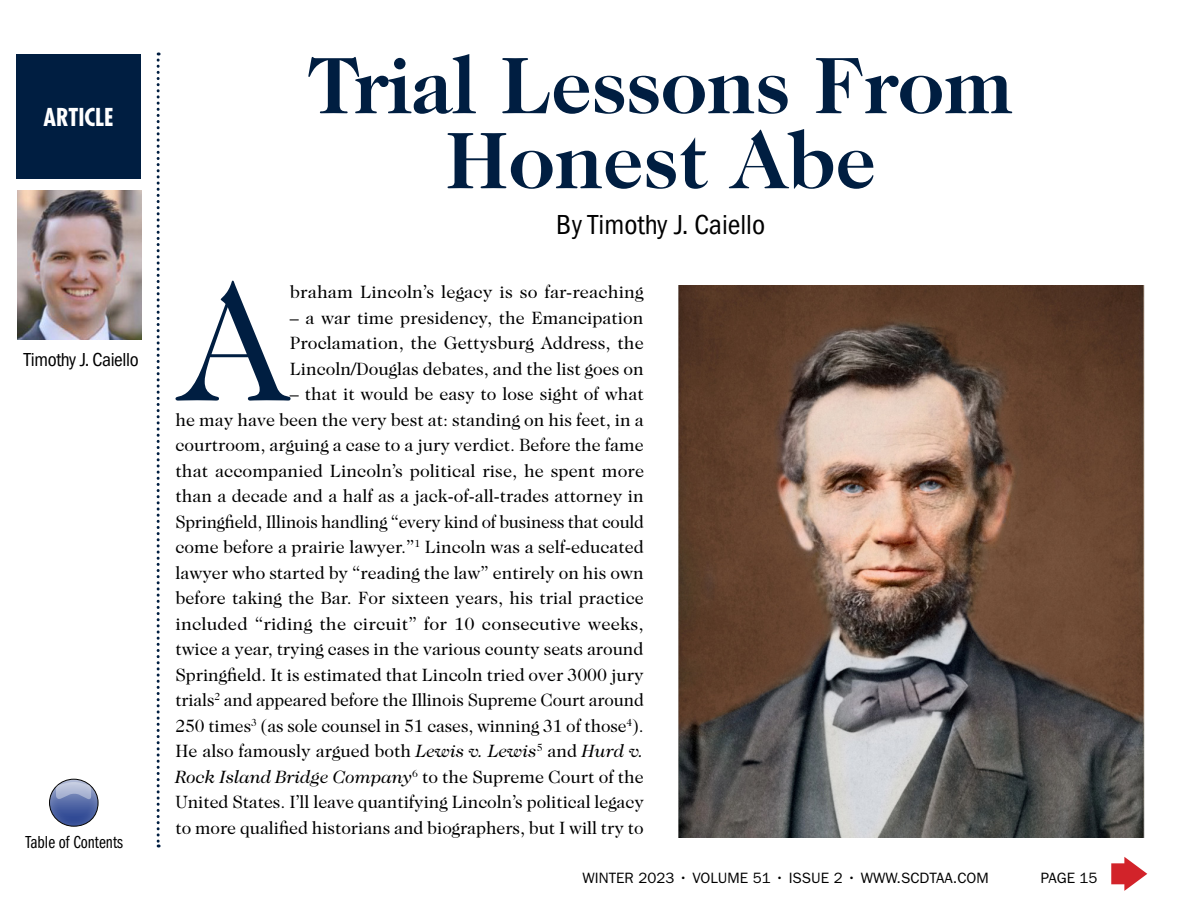
<style>
.page{position:relative;width:1200px;height:900px;background:#fff}
.page>*{position:absolute;margin:0;border:0;box-sizing:border-box;transform-origin:0 0}
.DefenseText{font:168px "Caslon 224 Std";color:#001e41}
.Story_Head{font:700 81px/75px "Caslon 224 Std";color:#001e41;text-align:center}
.Byline{font:condensed 28.5px "ITC Franklin Gothic Std";color:#000}
.t1{font:700 condensed 24px "Futura Std";color:#fff}
.t2{font:condensed 19.5px "ITC Franklin Gothic Std";letter-spacing:-.02em;color:#000}
.DefenseText-2{font:18px/25.5px "Caslon 224 Std";color:#000;text-align:justify}
.t3{font:18px "ITC Franklin Gothic Std Bk Cp";color:#000}
.t4{font:15px "ITC Franklin Gothic Std";color:#000}
.s1{font-style:italic}
</style>
<div class="page">
<svg style="left:1111px;top:857px;width:36px;height:34px"></svg>
<img style="left:678px;top:285px;width:467px;height:552px">
<svg style="left:157px;top:52px;width:3px;height:796px"></svg>
<div style="left:48px;top:778px;width:51px;height:50px;background:#fff;opacity:.31"></div>
<div style="left:49px;top:779px;width:49px;height:48px;border:1px solid #000;border-radius:50%"></div>
<svg style="left:56px;top:782px;width:35px;height:18px"></svg>
<div style="left:17px;top:54px;width:124px;height:124px;background:#001e41"></div>
<img style="left:17px;top:191px;width:124px;height:148px">
<p class="t1" style="left:44px;top:102px;width:72px">ARTICLE</p>
<p class="t2" style="left:24px;top:349px;width:116px">Timothy J. Caiello</p>
<p class="t3" style="left:25px;top:832px;width:99px">Table of Contents</p>
<p class="Story_Head" style="left:308px;top:47px;width:707px">Trial Lessons From<br>Honest Abe</p>
<p class="Byline" style="left:556px;top:209px;width:210px">By Timothy J. Caiello</p>
<p class="DefenseText" style="left:178px;top:246px;width:114px">A</p>
<p class="DefenseText-2" style="left:290px;top:279px;width:355px">braham Lincoln’s legacy is so far-reaching</p>
<p class="DefenseText-2" style="left:290px;top:305px;width:355px">– a war time presidency, the Emancipation Proclamation, the Gettysburg Address, the Lincoln/Douglas debates, and the list goes on</p>
<p class="DefenseText-2" style="left:176px;top:381px;width:470px;text-indent:114px">– that it would be easy to lose sight of what he may have been the very best at: standing on his feet, in a courtroom, arguing a case to a jury verdict. Before the fame that accompanied Lincoln’s political rise, he spent more than a decade and a half as a jack-of-all-trades attorney in Springfield, Illinois handling “every kind of business that could come before a prairie lawyer.”<sup>1</sup> Lincoln was a self-educated lawyer who started by “reading the law” entirely on his own before taking the Bar. For sixteen years, his trial practice included “riding the circuit” for 10 consecutive weeks, twice a year, trying cases in the various county seats around Springfield. It is estimated that Lincoln tried over 3000 jury trials<sup>2</sup> and appeared before the Illinois Supreme Court around 250 times<sup>3</sup> (as sole counsel in 51 cases, winning 31 of those<sup>4</sup>).<br>He also famously argued both <span class="s1">Lewis v. Lewis</span><sup>5</sup> and <span class="s1">Hurd v.<br>Rock Island Bridge Company</span><sup>6</sup> to the Supreme Court of the United States. I’ll leave quantifying Lincoln’s political legacy to more qualified historians and biographers, but I will try to</p>
<p class="t4" style="left:583px;top:869px;width:408px">WINTER 2023 • VOLUME 51 • ISSUE 2 • WWW.SCDTAA.COM</p>
<p class="t4" style="left:1041px;top:869px;width:58px">PAGE 15</p>
</div>
